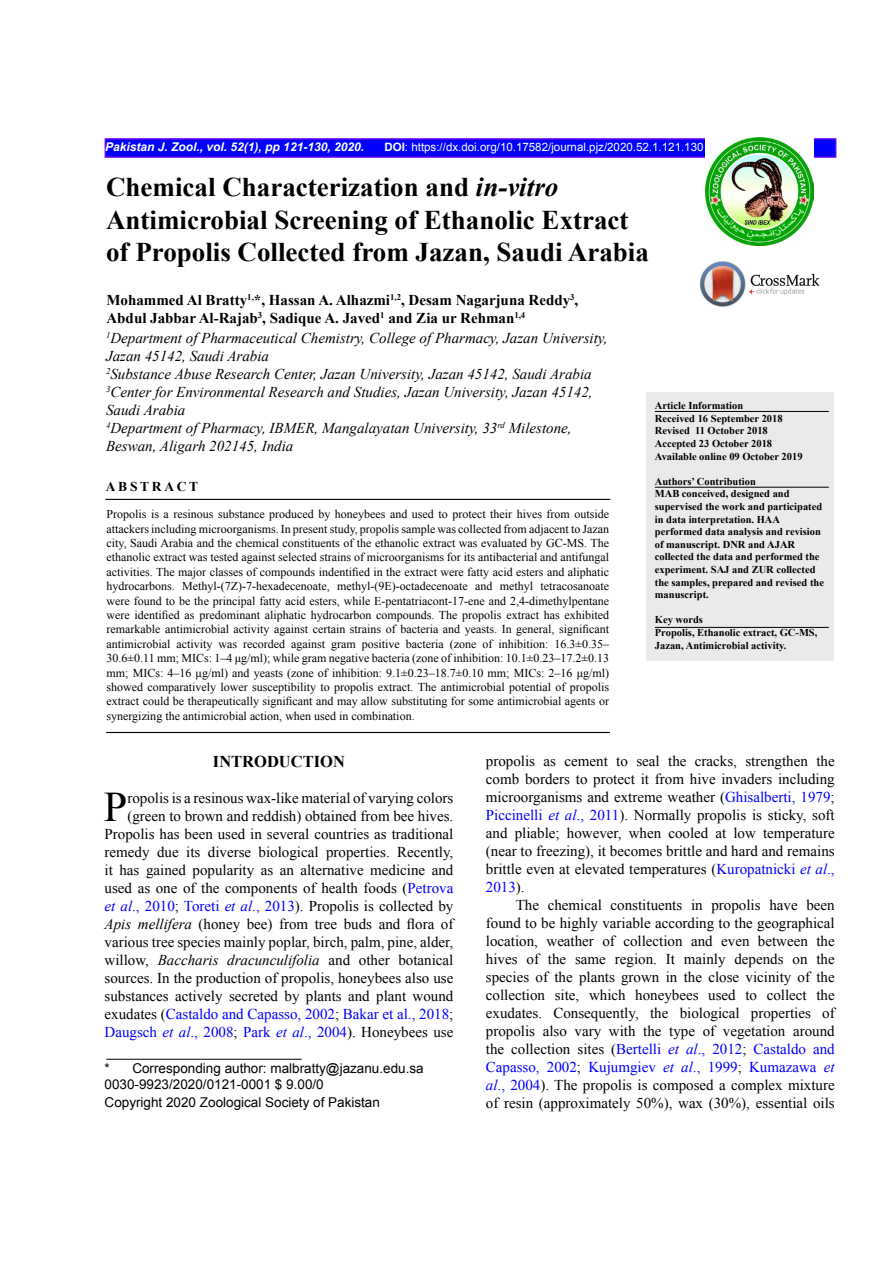
<style>
.page{position:relative;width:893px;height:1263px;background:#fff}
.page>*{position:absolute;margin:0;border:0;box-sizing:border-box;transform-origin:0 0}
.t1{font:42.15px "Times New Roman";color:#000}
.t2{font:700 27px/32.4px "Times New Roman";color:#000}
.t3{font:700 16.5px "Times New Roman";color:#000}
.t4{font:15px/18px "Times New Roman";color:#000;text-align:justify}
.t5{font:italic 15px/18px "Times New Roman";color:#000}
.t6{font:700 15px/18px "Times New Roman";color:#000}
.t7{font:13.5px/16.2px "Arial";color:#000}
.t8{font:700 13.5px "Times New Roman";letter-spacing:.2em;color:#000}
.t9{font:12px/14.4px "Times New Roman";color:#000;text-align:justify}
.t10{font:italic 700 12px "Arial";color:#fff}
.t11{font:11.55px "Arial";color:#fff}
.t12{font:700 10.5px/12.6px "Times New Roman";color:#000}
.s1{font-weight:700}
.s2{font-style:italic}
.s3{color:#00f}
.s4{font-style:italic;color:#00f}
</style>
<div class="page">
<img style="left:700px;top:261px;width:120px;height:45px">
<div style="left:105px;top:138px;width:731px;height:20px;background:#00f;border:2px solid #60f"></div>
<img style="left:706px;top:138px;width:108px;height:108px">
<div style="left:646px;top:392px;width:187px;height:269px;background:#ece9e9"></div>
<hr style="left:655px;top:487px;width:174px;height:1px;background:#000">
<hr style="left:105px;top:499px;width:505px;height:1px;background:#000">
<hr style="left:106px;top:732px;width:504px;height:1px;background:#000">
<hr style="left:655px;top:411px;width:174px;height:1px;background:#000">
<hr style="left:106px;top:1059px;width:196px;height:1px;background:#000">
<hr style="left:655px;top:627px;width:174px;height:1px;background:#000">
<p class="t10" style="left:105px;top:139px;width:260px">Pakistan J. Zool., vol. 52(1), pp 121-130, 2020.</p>
<p class="t11" style="left:384px;top:140px;width:321px"><span class="s1">DOI</span>: https://dx.doi.org/10.17582/journal.pjz/2020.52.1.121.130</p>
<h2 class="t2" style="left:106px;top:171px;width:544px">Chemical Characterization and <span class="s2">in-vitro<br></span>Antimicrobial Screening of Ethanolic Extract of Propolis Collected from Jazan, Saudi Arabia</h2>
<p class="t6" style="left:106px;top:290px;width:473px">Mohammed Al Bratty<sup>1,</sup>*, Hassan A. Alhazmi<sup>1,2</sup>, Desam Nagarjuna Reddy<sup>3</sup>,<br>Abdul Jabbar Al-Rajab<sup>3</sup>, Sadique A. Javed<sup>1</sup> and Zia ur Rehman<sup>1,4</sup></p>
<p class="t5" style="left:106px;top:328px;width:503px"><sup>1</sup>Department of Pharmaceutical Chemistry, College of Pharmacy, Jazan University, Jazan 45142, Saudi Arabia<br><sup>2</sup>Substance Abuse Research Center, Jazan University, Jazan 45142, Saudi Arabia <sup>3</sup>Center for Environmental Research and Studies, Jazan University, Jazan 45142, Saudi Arabia<br><sup>4</sup>Department of Pharmacy, IBMER, Mangalayatan University, 33<sup>rd</sup> Milestone, Beswan, Aligarh 202145, India</p>
<p class="t12" style="left:655px;top:399px;width:149px">Article Information<br>Received 16 September 2018<br>Revised 11 October 2018<br>Accepted 23 October 2018<br>Available online 09 October 2019</p>
<p class="t12" style="left:655px;top:475px;width:171px">Authors’ Contribution<br>MAB conceived, designed and supervised the work and participated in data interpretation. HAA performed data analysis and revision of manuscript. DNR and AJAR collected the data and performed the experiment. SAJ and ZUR collected the samples, prepared and revised the manuscript.</p>
<p class="t12" style="left:655px;top:613px;width:164px">Key words<br>Propolis, Ethanolic extract, GC-MS,<br>Jazan, Antimicrobial activity.</p>
<p class="t8" style="left:106px;top:477px;width:94px">ABSTRACT</p>
<p class="t9" style="left:107px;top:507px;width:504px">Propolis is a resinous substance produced by honeybees and used to protect their hives from outside attackers including microorganisms. In present study, propolis sample was collected from adjacent to Jazan city, Saudi Arabia and the chemical constituents of the ethanolic extract was evaluated by GC-MS. The ethanolic extract was tested against selected strains of microorganisms for its antibacterial and antifungal activities. The major classes of compounds indentified in the extract were fatty acid esters and aliphatic hydrocarbons. Methyl-(7Z)-7-hexadecenoate, methyl-(9E)-octadecenoate and methyl tetracosanoate were found to be the principal fatty acid esters, while E-pentatriacont-17-ene and 2,4-dimethylpentane were identified as predominant aliphatic hydrocarbon compounds. The propolis extract has exhibited remarkable antimicrobial activity against certain strains of bacteria and yeasts. In general, significant antimicrobial activity was recorded against gram positive bacteria (zone of inhibition: 16.3±0.35– 30.6±0.11 mm; MICs: 1–4 μg/ml); while gram negative bacteria (zone of inhibition: 10.1±0.23–17.2±0.13 mm; MICs: 4–16 μg/ml) and yeasts (zone of inhibition: 9.1±0.23–18.7±0.10 mm; MICs: 2–16 μg/ml) showed comparatively lower susceptibility to propolis extract. The antimicrobial potential of propolis extract could be therapeutically significant and may allow substituting for some antimicrobial agents or synergizing the antimicrobial action, when used in combination.</p>
<p class="t3" style="left:213px;top:750px;width:133px">INTRODUCTION</p>
<h1 class="t1" style="left:104px;top:779px;width:25px">P</h1>
<p class="t4" style="left:486px;top:752px;width:350px">propolis as cement to seal the cracks, strengthen the comb borders to protect it from hive invaders including microorganisms and extreme weather (<span class="s3">Ghisalberti, 1979</span>; <span class="s3">Piccinelli</span> <span class="s4">et al</span><span class="s3">., 2011</span>). Normally propolis is sticky, soft and pliable; however, when cooled at low temperature (near to freezing), it becomes brittle and hard and remains brittle even at elevated temperatures (<span class="s3">Kuropatnicki</span> <span class="s4">et al</span><span class="s3">., 2013</span>).</p>
<p class="t4" style="left:486px;top:896px;width:350px;text-indent:30px">The chemical constituents in propolis have been found to be highly variable according to the geographical location, weather of collection and even between the hives of the same region. It mainly depends on the species of the plants grown in the close vicinity of the collection site, which honeybees used to collect the exudates. Consequently, the biological properties of propolis also vary with the type of vegetation around the collection sites (<span class="s3">Bertelli</span> <span class="s4">et al</span><span class="s3">., 2012</span>; <span class="s3">Castaldo and Capasso, 2002</span>; <span class="s3">Kujumgiev</span> <span class="s4">et al</span><span class="s3">., 1999</span>; <span class="s3">Kumazawa</span> <span class="s4">et al</span><span class="s3">., 2004</span>). The propolis is composed a complex mixture of resin (approximately 50%), wax (30%), essential oils</p>
<p class="t4" style="left:105px;top:789px;width:350px;text-align:right">ropolis is a resinous wax-like material of varying colors (green to brown and reddish) obtained from bee hives.<br>Propolis has been used in several countries as traditional remedy due its diverse biological properties. Recently, it has gained popularity as an alternative medicine and used as one of the components of health foods (<span class="s3">Petrova </span><span class="s4">et al</span><span class="s3">., 2010</span>; <span class="s3">Toreti</span> <span class="s4">et al</span><span class="s3">., 2013</span>). Propolis is collected by <span class="s2">Apis mellifera</span> (honey bee) from tree buds and flora of various tree species mainly poplar, birch, palm, pine, alder, willow, <span class="s2">Baccharis dracunculifolia</span> and other botanical sources. In the production of propolis, honeybees also use substances actively secreted by plants and plant wound exudates (<span class="s3">Castaldo and Capasso, 2002</span>; <span class="s3">Bakar et al., 2018</span>; <span class="s3">Daugsch</span> <span class="s4">et al</span><span class="s3">., 2008</span>; <span class="s3">Park</span> <span class="s4">et al</span><span class="s3">., 2004</span>). Honeybees use</p>
<p class="t7" style="left:105px;top:1060px;width:321px">* Corresponding author: malbratty@jazanu.edu.sa<br>0030-9923/2020/0121-0001 $ 9.00/0</p>
<p class="t7" style="left:105px;top:1094px;width:277px">Copyright 2020 Zoological Society of Pakistan</p>
</div>
